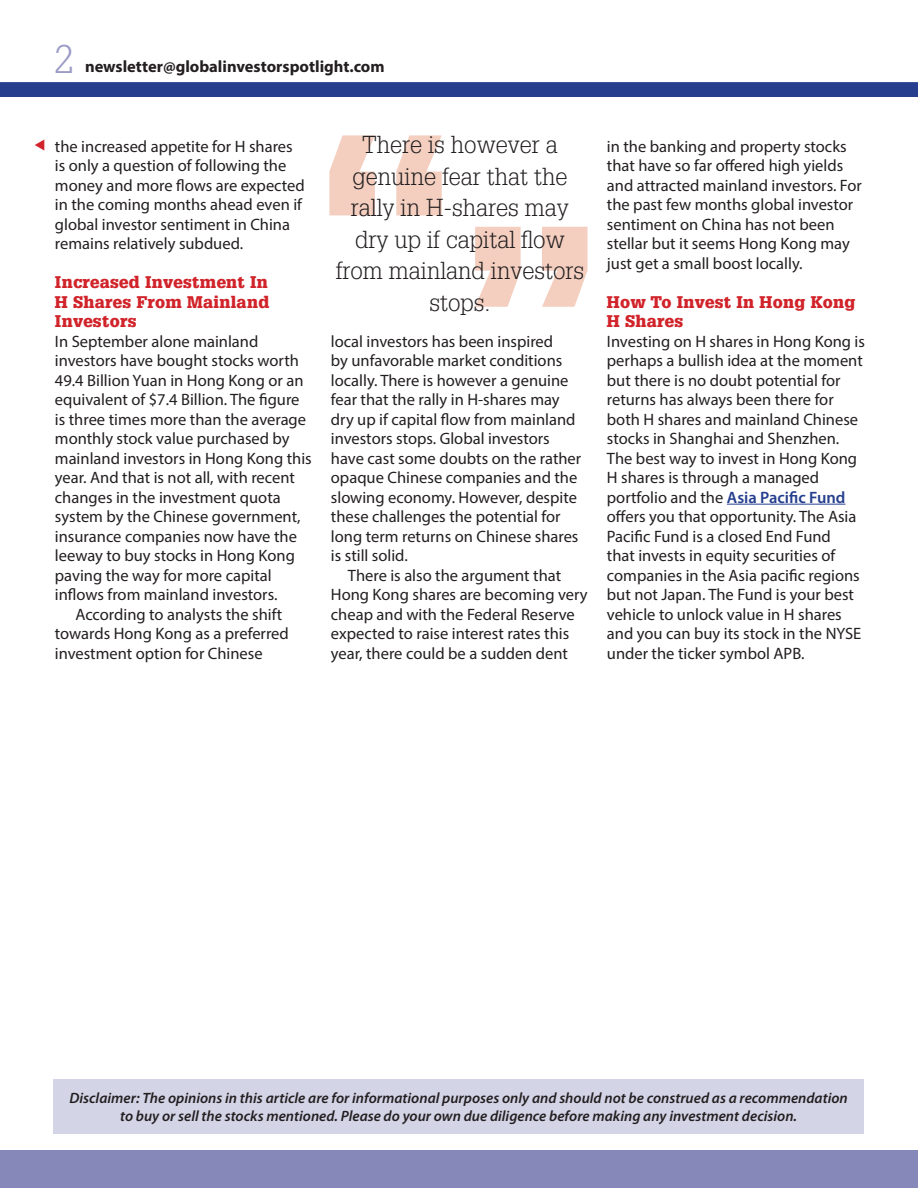
<style>
.page{position:relative;width:918px;height:1188px;background:#fff}
.page>*{position:absolute;margin:0;border:0;box-sizing:border-box;transform-origin:0 0}
.t1{font:900 261.3px "Glypha";color:#f4cfc0}
.t2{font:300 39px "Glypha";color:#9b9bc6}
.GIS_quote{font:300 24px/31.5px "Glypha";color:#231f20;text-align:center}
.gis_body_1{font:16.5px/19.5px "Myriad Pro";color:#231f20}
.GIS_x_head{font:900 16.5px/19.5px "Glypha";letter-spacing:.02em;color:#d1232a;text-align:justify}
.t3{font:700 16.5px "Myriad Pro";color:#231f20}
.t4{font:italic 600 15px/18px "Myriad Pro";color:#231f20;text-align:center}
.s1{font-weight:600;color:#253f8e}
</style>
<div class="page">
<hr style="left:727px;top:504px;width:118px;height:1px;background:#253f8e">
<div style="left:0;top:0;width:918px;height:97px;background:#253f8e"></div>
<div style="left:0;top:0;width:918px;height:82px;background:#fff"></div>
<div style="left:0;top:1150px;width:918px;height:38px;background:#8688ba"></div>
<div style="left:53px;top:1079px;width:811px;height:55px;background:#d4d4e7"></div>
<p class="t2" style="left:54px;top:37px;width:21px">2</p>
<p class="t3" style="left:85px;top:55px;width:301px">newsletter@globalinvestorspotlight.com</p>
<p class="gis_body_1" style="left:55px;top:136px;width:251px">the increased appetite for H shares is only a question of following the money and more flows are expected in the coming months ahead even if global investor sentiment in China remains relatively subdued.</p>
<p class="GIS_x_head" style="left:55px;top:272px;width:216px">Increased Investment In H Shares From Mainland Investors</p>
<p class="gis_body_1" style="left:55px;top:331px;width:258px">In September alone mainland investors have bought stocks worth 49.4 Billion Yuan in Hong Kong or an equivalent of $7.4 Billion. The figure is three times more than the average monthly stock value purchased by mainland investors in Hong Kong this year. And that is not all, with recent changes in the investment quota system by the Chinese government, insurance companies now have the leeway to buy stocks in Hong Kong paving the way for more capital inflows from mainland investors.</p>
<p class="gis_body_1" style="left:55px;top:604px;width:235px;text-indent:21px">According to analysts the shift towards Hong Kong as a preferred investment option for Chinese</p>
<p class="t1" style="left:313px;top:71px;width:147px">“</p>
<p class="GIS_quote" style="left:362px;top:130px;width:197px">There is however a</p>
<p class="GIS_quote" style="left:352px;top:161px;width:216px">genuine fear that the</p>
<p class="GIS_quote" style="left:336px;top:193px;width:250px">rally in H-shares may dry up if capital flow from mainland investors stops.</p>
<p class="t1" style="left:604px;top:371px;width:147px;rotate:-180deg">“</p>
<p class="gis_body_1" style="left:331px;top:331px;width:252px">local investors has been inspired<br>by unfavorable market conditions locally. There is however a genuine fear that the rally in H-shares may dry up if capital flow from mainland investors stops. Global investors have cast some doubts on the rather opaque Chinese companies and the slowing economy. However, despite these challenges the potential for long term returns on Chinese shares is still solid.</p>
<p class="gis_body_1" style="left:331px;top:565px;width:258px;text-indent:17px">There is also the argument that Hong Kong shares are becoming very cheap and with the Federal Reserve expected to raise interest rates this year, there could be a sudden dent</p>
<p class="gis_body_1" style="left:607px;top:136px;width:257px">in the banking and property stocks that have so far offered high yields and attracted mainland investors. For the past few months global investor sentiment on China has not been stellar but it seems Hong Kong may just get a small boost locally.</p>
<p class="GIS_x_head" style="left:607px;top:292px;width:250px">How To Invest In Hong Kong<br>H Shares</p>
<p class="gis_body_1" style="left:607px;top:331px;width:259px">Investing on H shares in Hong Kong is perhaps a bullish idea at the moment but there is no doubt potential for returns has always been there for both H shares and mainland Chinese stocks in Shanghai and Shenzhen.<br>The best way to invest in Hong Kong H shares is through a managed portfolio and the <span class="s1">Asia Pacific Fund </span>offers you that opportunity. The Asia Pacific Fund is a closed End Fund<br>that invests in equity securities of companies in the Asia pacific regions but not Japan. The Fund is your best vehicle to unlock value in H shares and you can buy its stock in the NYSE under the ticker symbol APB.</p>
<p class="t4" style="left:69px;top:1089px;width:780px">Disclaimer: The opinions in this article are for informational purposes only and should not be construed as a recommendation to buy or sell the stocks mentioned. Please do your own due diligence before making any investment decision.</p>
</div>
